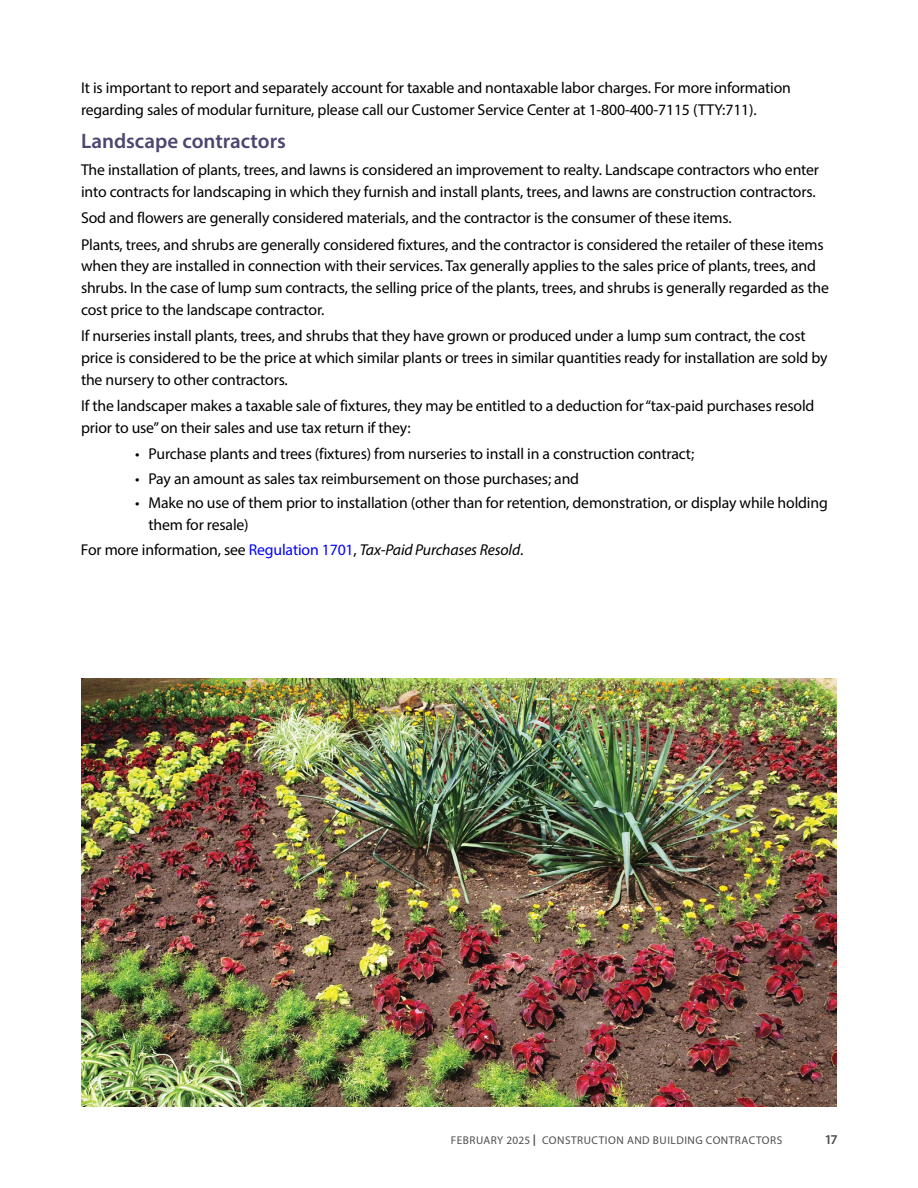
<style>
.page{position:relative;width:918px;height:1188px;background:#fff}
.page>*{position:absolute;margin:0;border:0;box-sizing:border-box;transform-origin:0 0}
.t1{font:600 21px "Myriad Pro";color:#4c4670}
.t2{font:15.75px/21.8px "Myriad Pro";letter-spacing:-.01em;color:#000}
.t3{font:600 13.5px "Myriad Pro";color:#4d4d4f}
.t4{font:11.25px "Myriad Pro";letter-spacing:.045em;color:#4d4d4f}
.s1{color:#00f}
.s2{font-style:italic}
.s3{font-family:"Optima LT Std";font-weight:900}
</style>
<div class="page">
<img style="left:81px;top:679px;width:756px;height:428px">
<p class="t2" style="left:81px;top:76px;width:712px">It is important to report and separately account for taxable and nontaxable labor charges. For more information regarding sales of modular furniture, please call our Customer Service Center at 1-800-400-7115 (TTY:711).</p>
<h3 class="t1" style="left:81px;top:127px;width:206px">Landscape contractors</h3>
<p class="t2" style="left:81px;top:159px;width:740px">The installation of plants, trees, and lawns is considered an improvement to realty. Landscape contractors who enter into contracts for landscaping in which they furnish and install plants, trees, and lawns are construction contractors.</p>
<p class="t2" style="left:81px;top:207px;width:652px">Sod and flowers are generally considered materials, and the contractor is the consumer of these items.</p>
<p class="t2" style="left:81px;top:233px;width:750px">Plants, trees, and shrubs are generally considered fixtures, and the contractor is considered the retailer of these items when they are installed in connection with their services. Tax generally applies to the sales price of plants, trees, and shrubs. In the case of lump sum contracts, the selling price of the plants, trees, and shrubs is generally regarded as the cost price to the landscape contractor.</p>
<p class="t2" style="left:81px;top:325px;width:748px">If nurseries install plants, trees, and shrubs that they have grown or produced under a lump sum contract, the cost price is considered to be the price at which similar plants or trees in similar quantities ready for installation are sold by the nursery to other contractors.</p>
<p class="t2" style="left:81px;top:394px;width:735px">If the landscaper makes a taxable sale of fixtures, they may be entitled to a deduction for ‘‘tax-paid purchases resold prior to use’’ on their sales and use tax return if they:</p>
<p class="t2" style="left:135px;top:442px;width:561px">• Purchase plants and trees (fixtures) from nurseries to install in a construction contract;</p>
<p class="t2" style="left:135px;top:467px;width:446px">• Pay an amount as sales tax reimbursement on those purchases; and</p>
<p class="t2" style="left:148px;top:492px;width:681px;text-indent:-14px">• Make no use of them prior to installation (other than for retention, demonstration, or display while holding them for resale)</p>
<p class="t2" style="left:81px;top:538px;width:444px">For more information, see <span class="s1">Regulation 1701</span>, <span class="s2">Tax-Paid Purchases Resold</span>.</p>
<p class="t4" style="left:451px;top:1133px;width:333px">FEBRUARY 2025 <span class="s3">|</span> CONSTRUCTION AND BUILDING CONTRACTORS</p>
<p class="t3" style="left:826px;top:1131px;width:13px">17</p>
</div>
